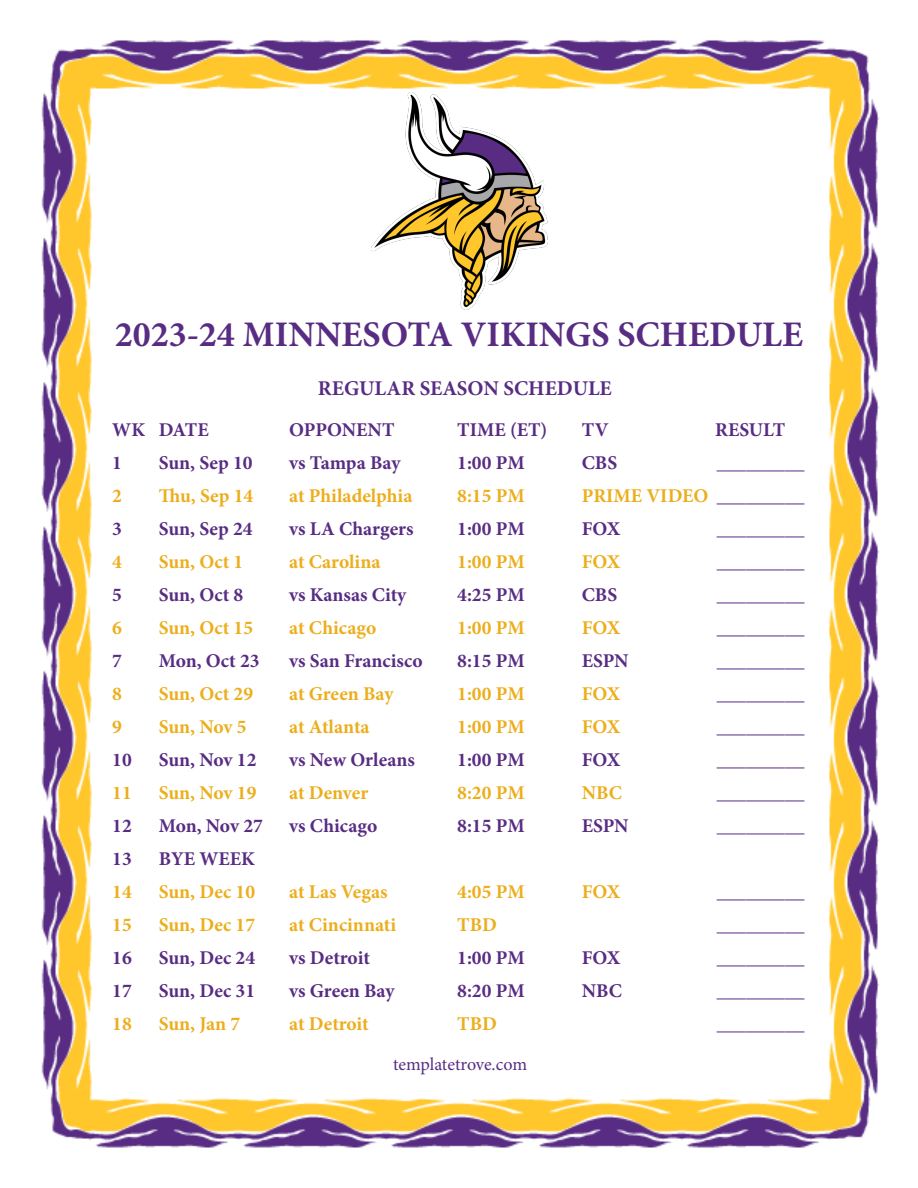
<style>
.page{position:relative;width:918px;height:1188px;background:#fff}
.page>*{position:absolute;margin:0;border:0;box-sizing:border-box;transform-origin:0 0}
.t1{font:700 36px "Minion Pro";color:#582c83}
.t2{font:700 21px "Minion Pro";color:#582c83}
.t3{font:700 19.5px "Minion Pro";color:#582c83}
.t4{font:700 19.5px "Minion Pro";color:#ecae1c}
.t5{font:18px "Minion Pro";letter-spacing:-.005em;color:#582c83}
.s1{color:#582c83}
</style>
<div class="page">
<img style="left:41px;top:40px;width:838px;height:1108px">
<img style="left:372px;top:93px;width:176px;height:216px">
<p class="t1" style="left:115px;top:309px;width:690px">2023-24 MINNESOTA VIKINGS SCHEDULE</p>
<p class="t2" style="left:318px;top:374px;width:295px">REGULAR SEASON SCHEDULE</p>
<p class="t3" style="left:112px;top:416px;width:98px">WK DATE</p>
<p class="t3" style="left:289px;top:416px;width:107px">OPPONENT</p>
<p class="t3" style="left:457px;top:416px;width:92px">TIME (ET)</p>
<p class="t3" style="left:582px;top:416px;width:28px">TV</p>
<p class="t3" style="left:715px;top:416px;width:71px">RESULT</p>
<p class="t3" style="left:112px;top:449px;width:11px">1</p>
<p class="t3" style="left:159px;top:449px;width:95px">Sun, Sep 10</p>
<p class="t3" style="left:289px;top:449px;width:113px">vs Tampa Bay</p>
<p class="t3" style="left:457px;top:449px;width:69px">1:00 PM</p>
<p class="t3" style="left:582px;top:449px;width:37px">CBS</p>
<p class="t3" style="left:717px;top:449px;width:89px">_________</p>
<p class="t4" style="left:112px;top:482px;width:11px">2</p>
<p class="t4" style="left:159px;top:482px;width:96px">Thu, Sep 14</p>
<p class="t4" style="left:289px;top:482px;width:125px">at Philadelphia</p>
<p class="t4" style="left:457px;top:482px;width:69px">8:15 PM</p>
<p class="t4" style="left:582px;top:482px;width:224px">PRIME VIDEO <span class="s1">_________</span></p>
<p class="t3" style="left:112px;top:515px;width:11px">3</p>
<p class="t3" style="left:159px;top:515px;width:95px">Sun, Sep 24</p>
<p class="t3" style="left:289px;top:515px;width:126px">vs LA Chargers</p>
<p class="t3" style="left:457px;top:515px;width:69px">1:00 PM</p>
<p class="t3" style="left:582px;top:515px;width:40px">FOX</p>
<p class="t3" style="left:717px;top:515px;width:89px">_________</p>
<p class="t4" style="left:112px;top:548px;width:11px">4</p>
<p class="t4" style="left:159px;top:548px;width:86px">Sun, Oct 1</p>
<p class="t4" style="left:289px;top:548px;width:93px">at Carolina</p>
<p class="t4" style="left:457px;top:548px;width:69px">1:00 PM</p>
<p class="t4" style="left:582px;top:548px;width:40px">FOX</p>
<p class="t3" style="left:717px;top:548px;width:89px">_________</p>
<p class="t3" style="left:112px;top:581px;width:11px">5</p>
<p class="t3" style="left:159px;top:581px;width:86px">Sun, Oct 8</p>
<p class="t3" style="left:289px;top:581px;width:119px">vs Kansas City</p>
<p class="t3" style="left:457px;top:581px;width:69px">4:25 PM</p>
<p class="t3" style="left:582px;top:581px;width:37px">CBS</p>
<p class="t3" style="left:717px;top:581px;width:89px">_________</p>
<p class="t4" style="left:112px;top:614px;width:11px">6</p>
<p class="t4" style="left:159px;top:614px;width:96px">Sun, Oct 15</p>
<p class="t4" style="left:289px;top:614px;width:89px">at Chicago</p>
<p class="t4" style="left:457px;top:614px;width:69px">1:00 PM</p>
<p class="t4" style="left:582px;top:614px;width:40px">FOX</p>
<p class="t3" style="left:717px;top:614px;width:89px">_________</p>
<p class="t3" style="left:112px;top:647px;width:11px">7</p>
<p class="t3" style="left:159px;top:647px;width:102px">Mon, Oct 23</p>
<p class="t3" style="left:289px;top:647px;width:135px">vs San Francisco</p>
<p class="t3" style="left:457px;top:647px;width:69px">8:15 PM</p>
<p class="t3" style="left:582px;top:647px;width:48px">ESPN</p>
<p class="t3" style="left:717px;top:647px;width:89px">_________</p>
<p class="t4" style="left:112px;top:680px;width:11px">8</p>
<p class="t4" style="left:159px;top:680px;width:96px">Sun, Oct 29</p>
<p class="t4" style="left:289px;top:680px;width:106px">at Green Bay</p>
<p class="t4" style="left:457px;top:680px;width:69px">1:00 PM</p>
<p class="t4" style="left:582px;top:680px;width:40px">FOX</p>
<p class="t3" style="left:717px;top:680px;width:89px">_________</p>
<p class="t4" style="left:112px;top:713px;width:11px">9</p>
<p class="t4" style="left:159px;top:713px;width:89px">Sun, Nov 5</p>
<p class="t4" style="left:289px;top:713px;width:82px">at Atlanta</p>
<p class="t4" style="left:457px;top:713px;width:69px">1:00 PM</p>
<p class="t4" style="left:582px;top:713px;width:40px">FOX</p>
<p class="t3" style="left:717px;top:713px;width:89px">_________</p>
<p class="t3" style="left:112px;top:746px;width:21px">10</p>
<p class="t3" style="left:159px;top:746px;width:99px">Sun, Nov 12</p>
<p class="t3" style="left:289px;top:746px;width:127px">vs New Orleans</p>
<p class="t3" style="left:457px;top:746px;width:69px">1:00 PM</p>
<p class="t3" style="left:582px;top:746px;width:40px">FOX</p>
<p class="t3" style="left:717px;top:746px;width:89px">_________</p>
<p class="t4" style="left:112px;top:779px;width:21px">11</p>
<p class="t4" style="left:159px;top:779px;width:99px">Sun, Nov 19</p>
<p class="t4" style="left:289px;top:779px;width:80px">at Denver</p>
<p class="t4" style="left:457px;top:779px;width:69px">8:20 PM</p>
<p class="t4" style="left:582px;top:779px;width:42px">NBC</p>
<p class="t3" style="left:717px;top:779px;width:89px">_________</p>
<p class="t3" style="left:112px;top:812px;width:21px">12</p>
<p class="t3" style="left:159px;top:812px;width:106px">Mon, Nov 27</p>
<p class="t3" style="left:289px;top:812px;width:90px">vs Chicago</p>
<p class="t3" style="left:457px;top:812px;width:69px">8:15 PM</p>
<p class="t3" style="left:582px;top:812px;width:48px">ESPN</p>
<p class="t3" style="left:717px;top:812px;width:89px">_________</p>
<p class="t3" style="left:112px;top:845px;width:21px">13</p>
<p class="t3" style="left:159px;top:845px;width:98px">BYE WEEK</p>
<p class="t4" style="left:112px;top:878px;width:21px">14</p>
<p class="t4" style="left:159px;top:878px;width:98px">Sun, Dec 10</p>
<p class="t4" style="left:289px;top:878px;width:100px">at Las Vegas</p>
<p class="t4" style="left:457px;top:878px;width:69px">4:05 PM</p>
<p class="t4" style="left:582px;top:878px;width:40px">FOX</p>
<p class="t3" style="left:717px;top:878px;width:89px">_________</p>
<p class="t4" style="left:112px;top:911px;width:21px">15</p>
<p class="t4" style="left:159px;top:911px;width:98px">Sun, Dec 17</p>
<p class="t4" style="left:289px;top:911px;width:108px">at Cincinnati</p>
<p class="t4" style="left:457px;top:911px;width:41px">TBD</p>
<p class="t3" style="left:717px;top:911px;width:89px">_________</p>
<p class="t3" style="left:112px;top:944px;width:21px">16</p>
<p class="t3" style="left:159px;top:944px;width:98px">Sun, Dec 24</p>
<p class="t3" style="left:289px;top:944px;width:82px">vs Detroit</p>
<p class="t3" style="left:457px;top:944px;width:69px">1:00 PM</p>
<p class="t3" style="left:582px;top:944px;width:40px">FOX</p>
<p class="t3" style="left:717px;top:944px;width:89px">_________</p>
<p class="t3" style="left:112px;top:977px;width:21px">17</p>
<p class="t3" style="left:159px;top:977px;width:98px">Sun, Dec 31</p>
<p class="t3" style="left:289px;top:977px;width:107px">vs Green Bay</p>
<p class="t3" style="left:457px;top:977px;width:69px">8:20 PM</p>
<p class="t3" style="left:582px;top:977px;width:42px">NBC</p>
<p class="t3" style="left:717px;top:977px;width:89px">_________</p>
<p class="t4" style="left:112px;top:1010px;width:21px">18</p>
<p class="t4" style="left:159px;top:1010px;width:83px">Sun, Jan 7</p>
<p class="t4" style="left:289px;top:1010px;width:81px">at Detroit</p>
<p class="t4" style="left:457px;top:1010px;width:41px">TBD</p>
<p class="t3" style="left:717px;top:1010px;width:89px">_________</p>
<p class="t5" style="left:393px;top:1052px;width:136px">templatetrove.com</p>
</div>
